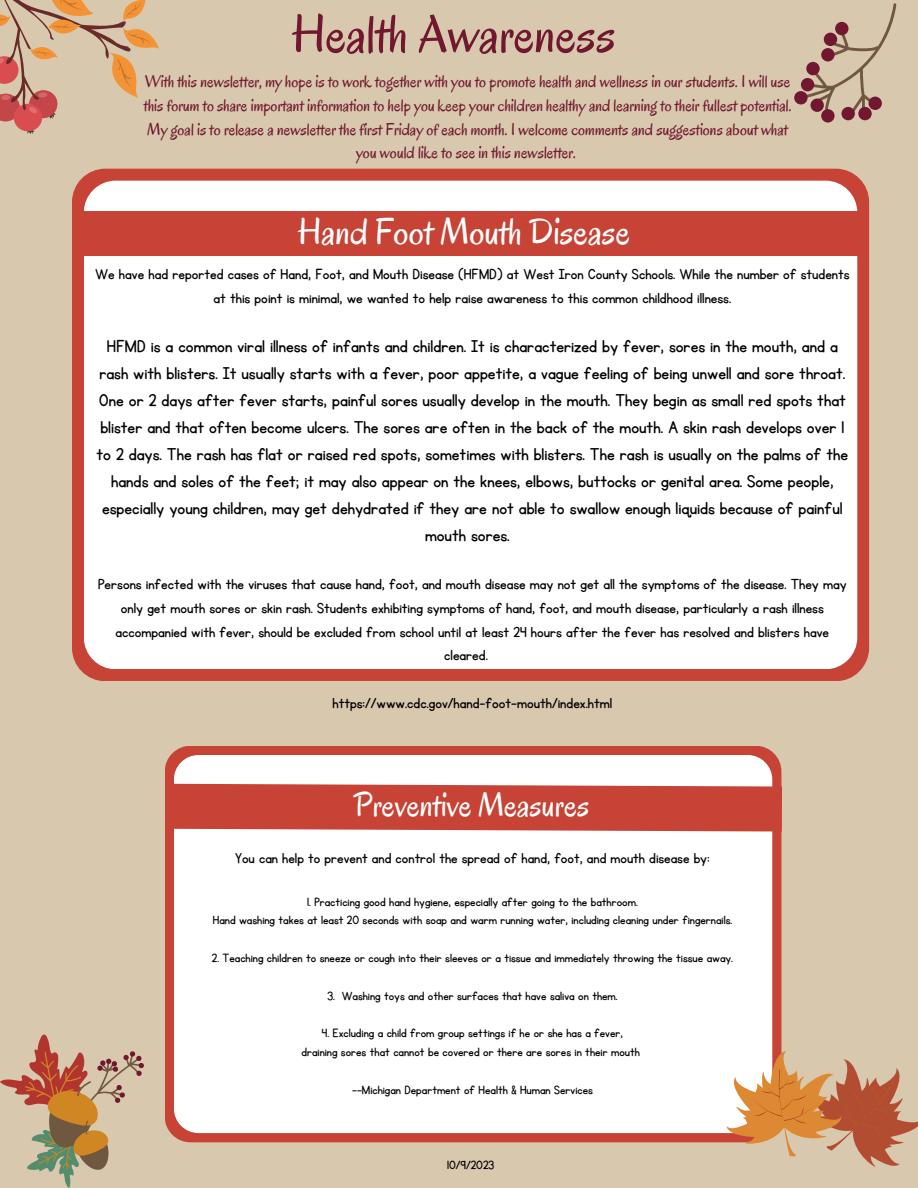
<style>
.page{position:relative;width:918px;height:1188px;background:#d8c8ae}
.page>*{position:absolute;margin:0;border:0;box-sizing:border-box;transform-origin:0 0}
.t1{font:54px "Oregano";color:#711730}
.t2{font:37.5px "Oregano";color:#fff}
.t3{font:33.6px "Oregano";color:#fff}
.t4{font:19.95px/27px "KG Primary Penmanship";color:#000;text-align:center}
.t5{font:17.25px/23.7px "Oregano";color:#711730;text-align:center}
.t6{font:16.95px/23.7px "KG Primary Penmanship";color:#000;text-align:center}
.t7{font:16.8px "KG Primary Penmanship";color:#000}
.t8{font:13.95px "KG Primary Penmanship";color:#000}
</style>
<div class="page">
<svg style="left:0;top:0;width:159px;height:134px"></svg>
<svg style="left:794px;top:3px;width:102px;height:120px"></svg>
<svg style="left:0;top:1034px;width:144px;height:154px"></svg>
<div style="left:72px;top:169px;width:797px;height:512px;background:#c74335;border-radius:33px"></div>
<div style="left:84px;top:181px;width:773px;height:488px;background:#fff;border-radius:32px"></div>
<div style="left:72px;top:211px;width:791px;height:45px;background:#c74335"></div>
<div style="left:165px;top:746px;width:616px;height:396px;background:#c74335;border-radius:26px"></div>
<div style="left:174px;top:755px;width:598px;height:378px;background:#fff;border-radius:25px"></div>
<svg style="left:707px;top:1028px;width:211px;height:139px"></svg>
<svg style="left:165px;top:761px;width:617px;height:93px"></svg>
<p class="t1" style="left:292px;top:0;width:326px">Health Awareness</p>
<p class="t5" style="left:144px;top:70px;width:649px">With this newsletter, my hope is to work together with you to promote health and wellness in our students. I will use this forum to share important information to help you keep your children healthy and learning to their fullest potential.<br>My goal is to release a newsletter the first Friday of each month. I welcome comments and suggestions about what you would like to see in this newsletter.</p>
<p class="t2" style="left:298px;top:208px;width:334px">Hand Foot Mouth Disease</p>
<p class="t6" style="left:95px;top:263px;width:756px">We have had reported cases of Hand, Foot, and Mouth Disease (HFMD) at West Iron County Schools. While the number of students at this point is minimal, we wanted to help raise awareness to this common childhood illness.</p>
<p class="t4" style="left:96px;top:333px;width:753px">HFMD is a common viral illness of infants and children. It is characterized by fever, sores in the mouth, and a rash with blisters. It usually starts with a fever, poor appetite, a vague feeling of being unwell and sore throat.<br>One or 2 days after fever starts, painful sores usually develop in the mouth. They begin as small red spots that blister and that often become ulcers. The sores are often in the back of the mouth. A skin rash develops over 1 to 2 days. The rash has flat or raised red spots, sometimes with blisters. The rash is usually on the palms of the hands and soles of the feet; it may also appear on the knees, elbows, buttocks or genital area. Some people, especially young children, may get dehydrated if they are not able to swallow enough liquids because of painful mouth sores.</p>
<p class="t6" style="left:98px;top:573px;width:750px">Persons infected with the viruses that cause hand, foot, and mouth disease may not get all the symptoms of the disease. They may</p>
<p class="t6" style="left:121px;top:597px;width:704px">only get mouth sores or skin rash. Students exhibiting symptoms of hand, foot, and mouth disease, particularly a rash illness</p>
<p class="t6" style="left:115px;top:621px;width:715px">accompanied with fever, should be excluded from school until at least 24 hours after the fever has resolved and blisters have</p>
<p class="t6" style="left:444px;top:644px;width:45px">cleared.</p>
<p class="t6" style="left:332px;top:691px;width:281px">https://www.cdc.gov/hand-foot-mouth/index.html</p>
<p class="t3" style="left:354px;top:783px;width:237px">Preventive Measures</p>
<p class="t7" style="left:235px;top:850px;width:476px">You can help to prevent and control the spread of hand, foot, and mouth disease by:</p>
<p class="t8" style="left:307px;top:895px;width:332px">1. Practicing good hand hygiene, especially after going to the bathroom.</p>
<p class="t8" style="left:213px;top:914px;width:521px">Hand washing takes at least 20 seconds with soap and warm running water, including cleaning under fingernails.</p>
<p class="t8" style="left:212px;top:951px;width:523px">2. Teaching children to sneeze or cough into their sleeves or a tissue and immediately throwing the tissue away.</p>
<p class="t8" style="left:327px;top:989px;width:292px">3. Washing toys and other surfaces that have saliva on them.</p>
<p class="t8" style="left:322px;top:1026px;width:303px">4. Excluding a child from group settings if he or she has a fever,</p>
<p class="t8" style="left:301px;top:1045px;width:340px">draining sores that cannot be covered or there are sores in their mouth</p>
<p class="t8" style="left:352px;top:1083px;width:242px">--Michigan Department of Health &amp; Human Services</p>
<p class="t8" style="left:447px;top:1158px;width:48px">10/9/2023</p>
</div>
